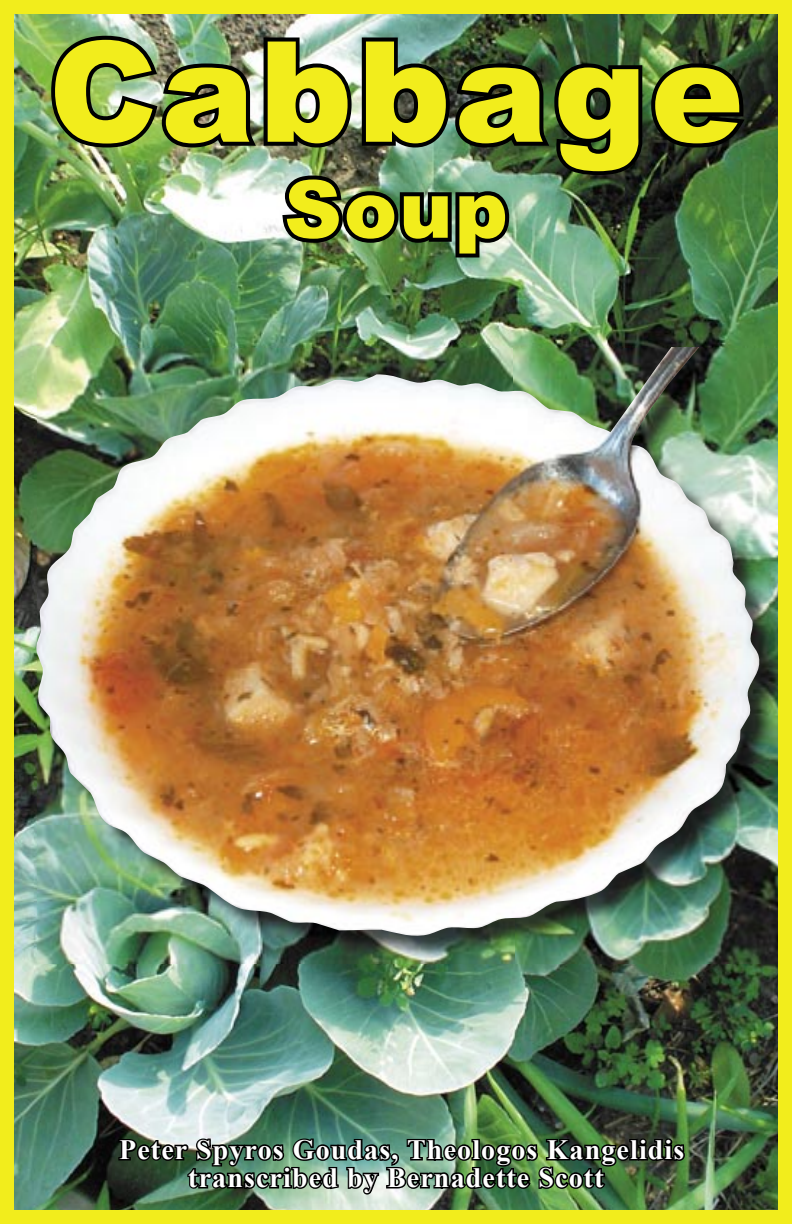
<style>
.page{position:relative;width:792px;height:1224px;background:#fff}
.page>*{position:absolute;margin:0;border:0;box-sizing:border-box;transform-origin:0 0}
.t1{font:900 140px "Arial";letter-spacing:.03em;color:#f2ed1c}
.t2{font:900 80px "Arial";color:#f2ed1c}
.t3{font:700 28px/28px "Times New Roman";letter-spacing:.04em;color:#fff;text-align:center}
</style>
<div class="page">
<img style="left:0;top:0;width:792px;height:1224px">
<h1 class="t1" style="left:48px;top:-10px;width:697px">Cabbage</h1>
<h2 class="t2" style="left:284px;top:151px;width:225px">Soup</h2>
<p class="t3" style="left:119px;top:1135px;width:567px">Peter Spyros Goudas, Theologos Kangelidis transcribed by Bernadette Scott</p>
</div>
